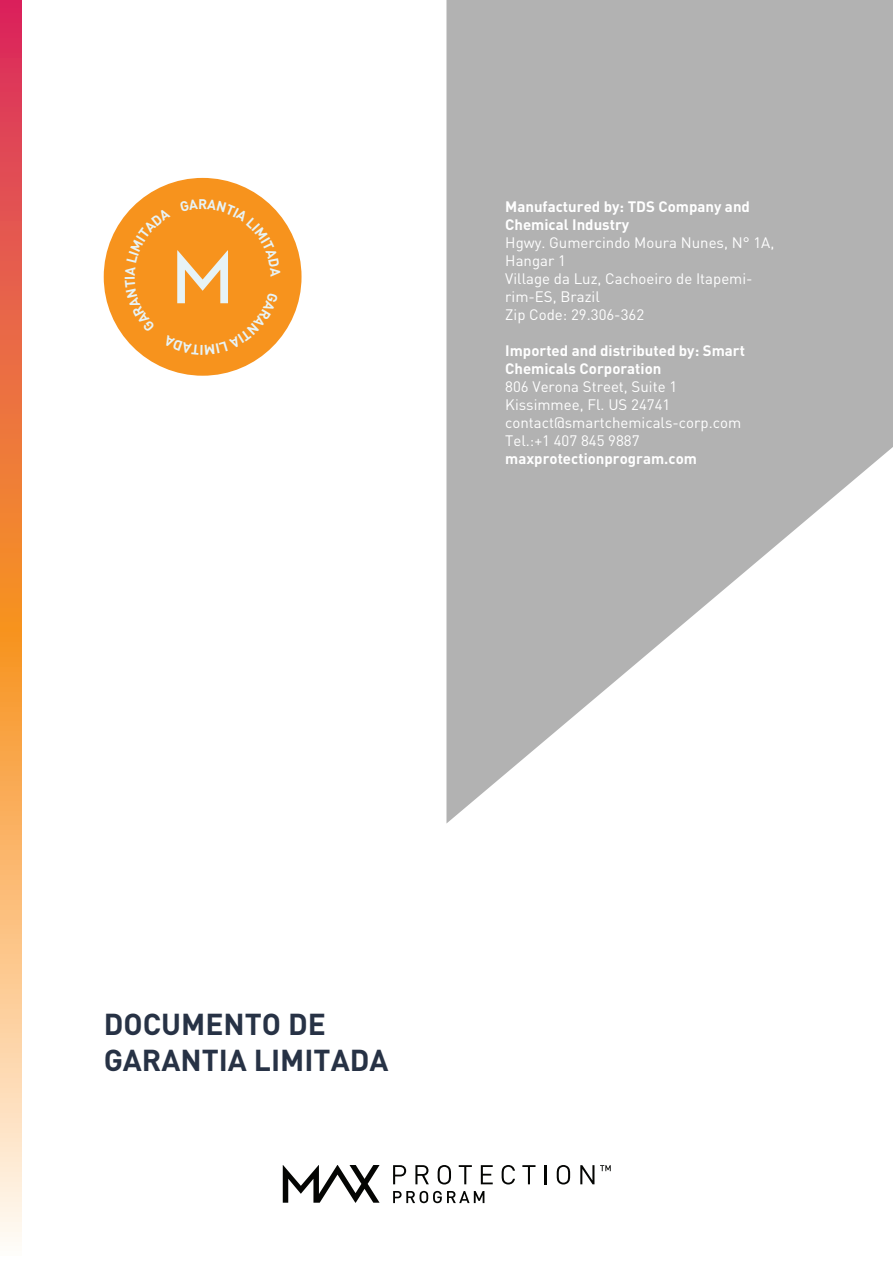
<style>
.page{position:relative;width:893px;height:1263px;background:#fff}
.page>*{position:absolute;margin:0;border:0;box-sizing:border-box;transform-origin:0 0}
.t1{font:700 29.85px/35.8px "DIN Pro";color:#273245}
.t2{font:15px/18px "DIN Pro";color:#fff}
.t3{font:700 15px/18px "DIN Pro";color:#fff}
</style>
<div class="page">
<svg style="left:393px;top:1165px;width:13px;height:19px"></svg>
<svg style="left:415px;top:1165px;width:14px;height:19px"></svg>
<svg style="left:438px;top:1165px;width:13px;height:19px"></svg>
<svg style="left:459px;top:1165px;width:13px;height:19px"></svg>
<svg style="left:481px;top:1165px;width:12px;height:19px"></svg>
<svg style="left:502px;top:1165px;width:13px;height:19px"></svg>
<svg style="left:522px;top:1165px;width:13px;height:19px"></svg>
<svg style="left:544px;top:1165px;width:2px;height:19px"></svg>
<svg style="left:557px;top:1165px;width:13px;height:19px"></svg>
<svg style="left:580px;top:1165px;width:14px;height:19px"></svg>
<svg style="left:283px;top:1165px;width:97px;height:38px"></svg>
<svg style="left:600px;top:1165px;width:11px;height:6px"></svg>
<svg style="left:393px;top:1191px;width:91px;height:12px"></svg>
<div style="left:104px;top:178px;width:198px;height:198px;background:#f7931d;border-radius:50%"></div>
<svg style="left:0;top:0;width:21px;height:1242px;background:#f19265"></svg>
<svg style="left:446px;top:0;width:447px;height:823px;fill:#b2b2b2"></svg>
<svg style="left:125px;top:199px;width:155px;height:156px"></svg>
<p class="t3" style="left:505px;top:197px;width:246px">Manufactured by: TDS Company and<br>Chemical Industry</p>
<p class="t2" style="left:505px;top:233px;width:271px">Hgwy. Gumercindo Moura Nunes, N° 1A,<br>Hangar 1<br>Village da Luz, Cachoeiro de Itapemi&shy;rim-ES, Brazil<br>Zip Code: 29.306-362</p>
<p class="t3" style="left:505px;top:341px;width:241px">Imported and distributed by: Smart<br>Chemicals Corporation</p>
<p class="t2" style="left:505px;top:377px;width:237px">806 Verona Street, Suite 1<br>Kissimmee, Fl. US 24741 contact@smartchemicals-corp.com<br>Tel.:+1 407 845 9887</p>
<p class="t3" style="left:505px;top:449px;width:193px">maxprotectionprogram.com</p>
<h1 class="t1" style="left:104px;top:1005px;width:286px">DOCUMENTO DE<br>GARANTIA LIMITADA</h1>
</div>
